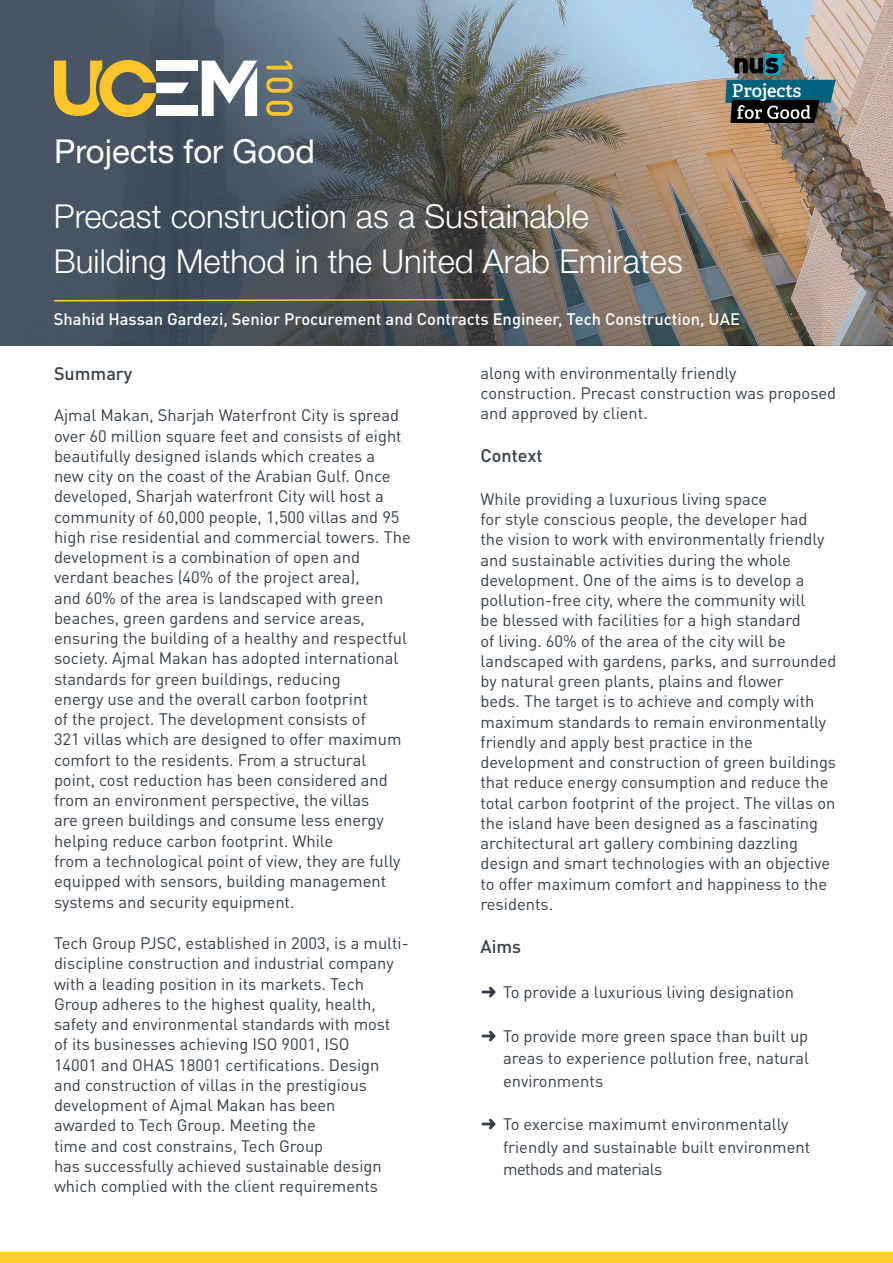
<style>
.page{position:relative;width:893px;height:1263px;background:#fff}
.page>*{position:absolute;margin:0;border:0;box-sizing:border-box;transform-origin:0 0}
.t1{font:300 33px/45px "Helvetica Neue LT Pro";color:#fff}
.t2{font:33px "Helvetica Neue LT Pro";color:#fff}
.t3{font:600 18.15px "Adelle";letter-spacing:-.005em;color:#fff}
.title_2{font:500 18px "DINOT";color:#343e48}
.Paragraph{font:16.5px/20.2px "DINOT";color:#343e48}
.Bullets{font:16.5px/22.5px "DINOT";color:#343e48;text-align:justify}
.t4{font:500 16.5px "DINOT";color:#fff}
.s1{font-family:"MS Gothic"}
</style>
<div class="page">
<div style="left:0;top:1253px;width:893px;height:10px;background:#ffce2e"></div>
<div style="left:0;top:0;width:821px;height:345px;background:#475562"></div>
<svg style="left:202px;top:61px;width:10px;height:55px"></svg>
<div style="left:156px;top:61px;width:42px;height:10px;background:#fff"></div>
<svg style="left:54px;top:60px;width:135px;height:57px"></svg>
<div style="left:156px;top:105px;width:42px;height:11px;background:#fff"></div>
<svg style="left:53px;top:298px;width:159px;height:4px"></svg>
<img style="left:212px;top:0;width:681px;height:344px">
<img style="left:725px;top:54px;width:111px;height:69px">
<p class="t2" style="left:54px;top:131px;width:262px">Projects for Good</p>
<p class="t1" style="left:54px;top:193px;width:630px">Precast construction as a Sustainable<br>Building Method in the United Arab Emirates</p>
<p class="t3" style="left:732px;top:79px;width:71px">Projects</p>
<p class="t4" style="left:54px;top:308px;width:688px">Shahid Hassan Gardezi, Senior Procurement and Contracts Engineer, Tech Construction, UAE</p>
<p class="title_2" style="left:54px;top:361px;width:80px">Summary</p>
<p class="Paragraph" style="left:54px;top:405px;width:358px">Ajmal Makan, Sharjah Waterfront City is spread over 60 million square feet and consists of eight beautifully designed islands which creates a<br>new city on the coast of the Arabian Gulf. Once developed, Sharjah waterfront City will host a community of 60,000 people, 1,500 villas and 95 high rise residential and commercial towers. The development is a combination of open and verdant beaches (40% of the project area),<br>and 60% of the area is landscaped with green beaches, green gardens and service areas, ensuring the building of a healthy and respectful society. Ajmal Makan has adopted international standards for green buildings, reducing<br>energy use and the overall carbon footprint<br>of the project. The development consists of<br>321 villas which are designed to offer maximum comfort to the residents. From a structural point, cost reduction has been considered and from an environment perspective, the villas<br>are green buildings and consume less energy helping reduce carbon footprint. While<br>from a technological point of view, they are fully equipped with sensors, building management systems and security equipment.</p>
<p class="Paragraph" style="left:54px;top:932px;width:356px">Tech Group PJSC, established in 2003, is a multi&shy;discipline construction and industrial company with a leading position in its markets. Tech Group adheres to the highest quality, health, safety and environmental standards with most<br>of its businesses achieving ISO 9001, ISO<br>14001 and OHAS 18001 certifications. Design and construction of villas in the prestigious development of Ajmal Makan has been<br>awarded to Tech Group. Meeting the<br>time and cost constrains, Tech Group<br>has successfully achieved sustainable design which complied with the client requirements</p>
<p class="Paragraph" style="left:480px;top:362px;width:357px">along with environmentally friendly construction. Precast construction was proposed and approved by client.</p>
<p class="title_2" style="left:480px;top:443px;width:64px">Context</p>
<p class="Paragraph" style="left:480px;top:488px;width:358px">While providing a luxurious living space<br>for style conscious people, the developer had<br>the vision to work with environmentally friendly and sustainable activities during the whole development. One of the aims is to develop a pollution-free city, where the community will<br>be blessed with facilities for a high standard<br>of living. 60% of the area of the city will be landscaped with gardens, parks, and surrounded by natural green plants, plains and flower<br>beds. The target is to achieve and comply with maximum standards to remain environmentally friendly and apply best practice in the development and construction of green buildings that reduce energy consumption and reduce the total carbon footprint of the project. The villas on the island have been designed as a fascinating architectural art gallery combining dazzling design and smart technologies with an objective to offer maximum comfort and happiness to the residents.</p>
<p class="title_2" style="left:480px;top:934px;width:42px">Aims</p>
<p class="Bullets" style="left:480px;top:980px;width:315px"><span class="s1">➜</span> To provide a luxurious living designation</p>
<p class="Bullets" style="left:503px;top:1024px;width:308px;text-indent:-22px"><span class="s1">➜</span> To provide more green space than built up areas to experience pollution free, natural environments</p>
<p class="Bullets" style="left:503px;top:1112px;width:309px;text-align:left;text-indent:-22px"><span class="s1">➜</span> To exercise maximumt environmentally friendly and sustainable built environment methods and materials</p>
</div>
